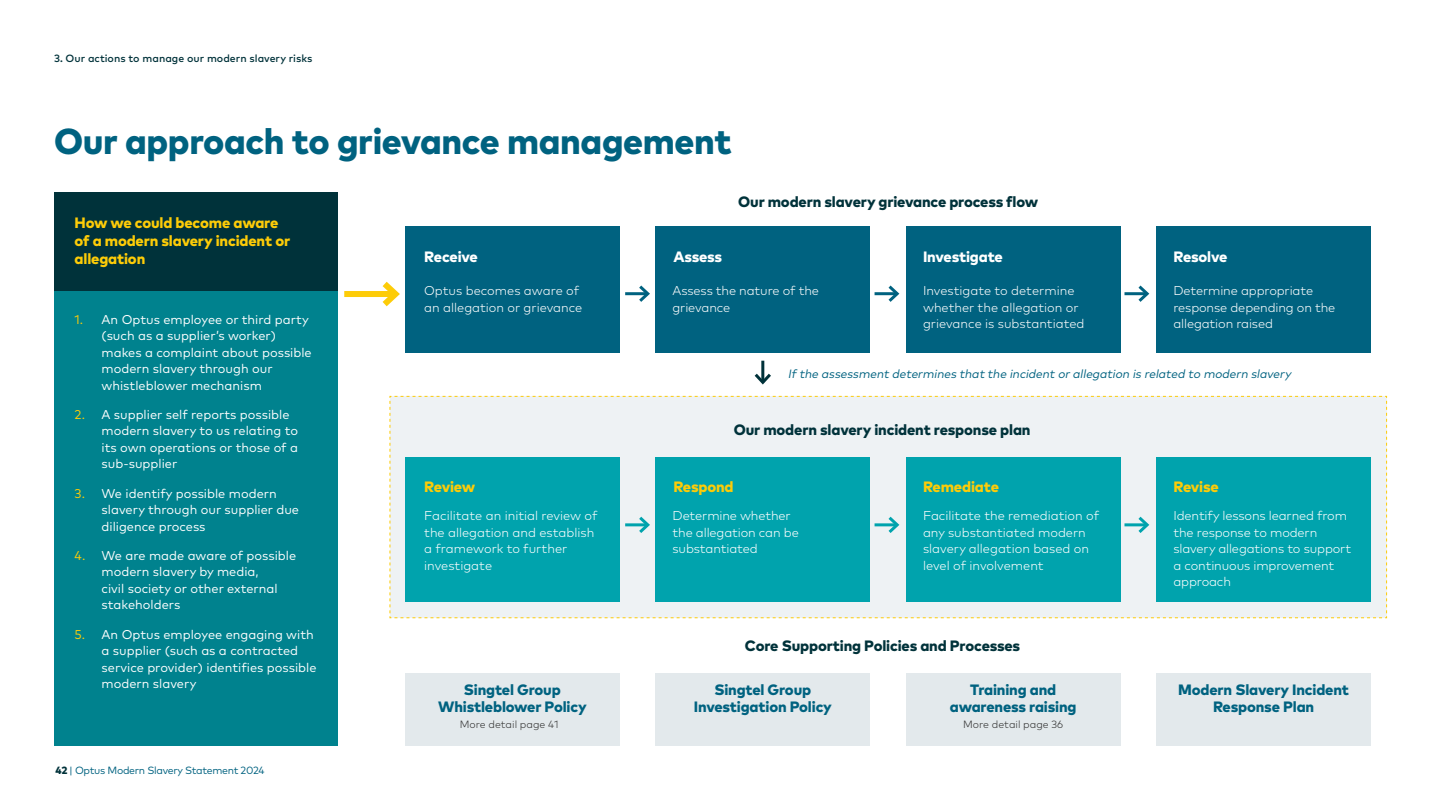
<style>
.page{position:relative;width:1441px;height:810px;background:#fff}
.page>*{position:absolute;margin:0;border:0;box-sizing:border-box;transform-origin:0 0}
.t1{font:800 36px "Mark OT";letter-spacing:-.01em;color:#006280}
.t2{font:800 15px/16.5px "Mark OT";letter-spacing:-.01em;color:#006280;text-align:center}
.t3{font:800 15px "Mark OT";letter-spacing:-.01em;color:#00323a}
.t4{font:800 15px/18px "Mark OT";letter-spacing:-.01em;color:#fdcc08}
.t5{font:800 15px "Mark OT";letter-spacing:-.015em;color:#fff}
.t6{font:300 12.75px/16.5px "Mark OT";letter-spacing:-.005em;color:#fff}
.t7{font:12.75px/16.5px "Mark OT";color:#fff}
.t8{font:italic 12px "Mark OT";color:#006280}
.t9{font:500 10.5px "Mark OT";color:#00323a}
.t10{font:10.5px "Mark OT";letter-spacing:-.03em;color:#006280}
.t11{font:300 10.5px "Mark OT";color:#333}
.s1{color:#fdcc08}
.s2{font-weight:800;color:#00323a}
</style>
<div class="page">
<div style="left:405px;top:673px;width:214px;height:72px;background:#e3e9ec"></div>
<div style="left:655px;top:673px;width:214px;height:72px;background:#e3e9ec"></div>
<div style="left:906px;top:673px;width:214px;height:72px;background:#e3e9ec"></div>
<div style="left:1156px;top:673px;width:214px;height:72px;background:#e3e9ec"></div>
<div style="left:54px;top:192px;width:283px;height:466px;background:#00323a"></div>
<div style="left:54px;top:291px;width:283px;height:454px;background:#00828e"></div>
<div style="left:344px;top:291px;width:51px;height:6px;background:#fdcc08"></div>
<svg style="left:382px;top:281px;width:18px;height:26px"></svg>
<hr style="left:625px;top:292px;width:22px;height:3px;background:#006280">
<svg style="left:636px;top:285px;width:14px;height:17px"></svg>
<hr style="left:761px;top:361px;width:3px;height:21px;background:#00323a">
<svg style="left:754px;top:370px;width:17px;height:15px"></svg>
<hr style="left:874px;top:292px;width:23px;height:3px;background:#006280">
<svg style="left:885px;top:285px;width:15px;height:17px"></svg>
<hr style="left:1124px;top:292px;width:22px;height:3px;background:#006280">
<svg style="left:1135px;top:285px;width:15px;height:17px"></svg>
<div style="left:389px;top:396px;width:997px;height:222px;background:#eef2f4"></div>
<div style="left:405px;top:227px;width:214px;height:126px;background:#006280"></div>
<div style="left:405px;top:457px;width:214px;height:145px;background:#00a3ad"></div>
<div style="left:655px;top:227px;width:214px;height:126px;background:#006280"></div>
<div style="left:655px;top:457px;width:214px;height:145px;background:#00a3ad"></div>
<div style="left:906px;top:227px;width:214px;height:126px;background:#006280"></div>
<div style="left:906px;top:457px;width:214px;height:145px;background:#00a3ad"></div>
<div style="left:1156px;top:227px;width:214px;height:126px;background:#006280"></div>
<div style="left:1156px;top:457px;width:214px;height:145px;background:#00a3ad"></div>
<p class="t9" style="left:54px;top:52px;width:260px">3. Our actions to manage our modern slavery risks</p>
<h1 class="t1" style="left:54px;top:118px;width:679px">Our approach to grievance management</h1>
<p class="t4" style="left:75px;top:213px;width:217px">How we could become aware of a modern slavery incident or allegation</p>
<p class="t7" style="left:102px;top:311px;width:212px;text-indent:-27px"><span class="s1">1.</span> An Optus employee or third party (such as a supplier’s worker) makes a complaint about possible modern slavery through our whistleblower mechanism</p>
<p class="t7" style="left:102px;top:406px;width:198px;text-indent:-27px"><span class="s1">2.</span> A supplier self reports possible modern slavery to us relating to its own operations or those of a sub-supplier</p>
<p class="t7" style="left:102px;top:485px;width:199px;text-indent:-27px"><span class="s1">3.</span> We identify possible modern slavery through our supplier due diligence process</p>
<p class="t7" style="left:102px;top:547px;width:196px;text-indent:-27px"><span class="s1">4.</span> We are made aware of possible modern slavery by media,<br>civil society or other external stakeholders</p>
<p class="t7" style="left:102px;top:626px;width:216px;text-indent:-27px"><span class="s1">5.</span> An Optus employee engaging with a supplier (such as a contracted service provider) identifies possible modern slavery</p>
<p class="t10" style="left:56px;top:764px;width:210px"><span class="s2">42</span> | Optus Modern Slavery Statement 2024</p>
<p class="t3" style="left:738px;top:192px;width:301px">Our modern slavery grievance process flow</p>
<p class="t5" style="left:424px;top:246px;width:55px">Receive</p>
<p class="t5" style="left:673px;top:246px;width:50px">Assess</p>
<p class="t5" style="left:922px;top:246px;width:81px">Investigate</p>
<p class="t5" style="left:1173px;top:246px;width:55px">Resolve</p>
<p class="t6" style="left:424px;top:282px;width:160px">Optus becomes aware of an allegation or grievance</p>
<p class="t6" style="left:672px;top:282px;width:148px">Assess the nature of the grievance</p>
<p class="t6" style="left:922px;top:282px;width:163px">Investigate to determine whether the allegation or grievance is substantiated</p>
<p class="t6" style="left:1173px;top:282px;width:163px">Determine appropriate response depending on the allegation raised</p>
<p class="t8" style="left:787px;top:366px;width:507px">Ifthe assessment determines that the incident orallegation is related to modern slavery</p>
<p class="t3" style="left:733px;top:419px;width:298px">Our modern slavery incident response plan</p>
<p class="t4" style="left:424px;top:477px;width:52px">Review</p>
<p class="t4" style="left:673px;top:477px;width:62px">Respond</p>
<p class="t4" style="left:922px;top:477px;width:77px">Remediate</p>
<p class="t4" style="left:1173px;top:477px;width:47px">Revise</p>
<p class="t6" style="left:424px;top:508px;width:175px">Facilitate an initial review of the allegation and establish a framework to further investigate</p>
<p class="t6" style="left:672px;top:508px;width:128px">Determine whether the allegation can be substantiated</p>
<p class="t6" style="left:922px;top:508px;width:178px">Facilitate the remediation of any substantiated modern slavery allegation based on level of involvement</p>
<p class="t6" style="left:1173px;top:508px;width:179px">Identify lessons learned from the response to modern slavery allegations to support a continuous improvement approach</p>
<p class="t3" style="left:745px;top:636px;width:277px">Core Supporting Policies and Processes</p>
<p class="t2" style="left:438px;top:681px;width:150px">Singtel Group<br>Whistleblower Policy</p>
<p class="t2" style="left:693px;top:681px;width:140px">Singtel Group<br>Investigation Policy</p>
<p class="t2" style="left:1178px;top:681px;width:172px">Modern Slavery Incident<br>Response Plan</p>
<p class="t2" style="left:949px;top:681px;width:128px">Training and awareness raising</p>
<p class="t11" style="left:460px;top:718px;width:100px">More detail page 41</p>
<p class="t11" style="left:963px;top:718px;width:102px">More detail page 36</p>
</div>
